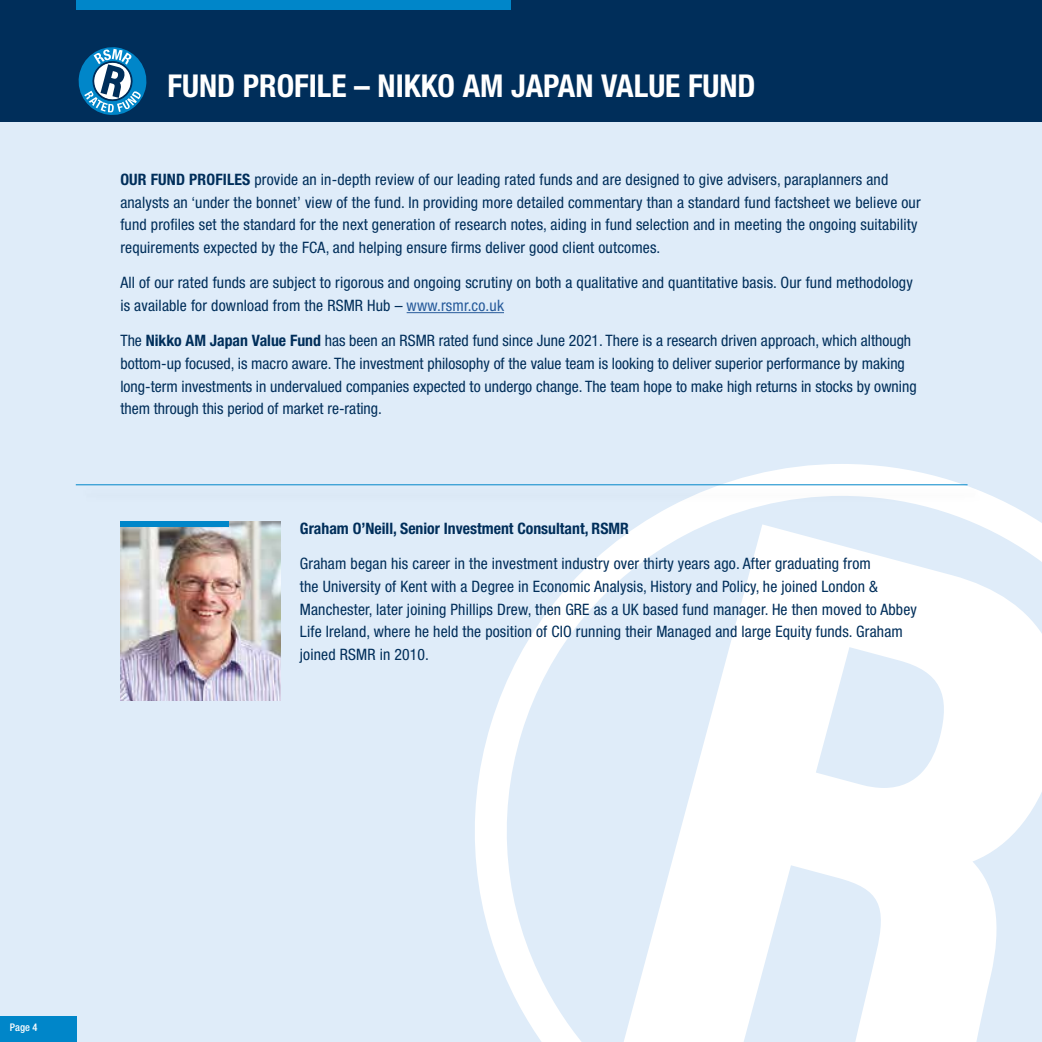
<style>
.page{position:relative;width:1042px;height:1042px;background:#dfecf9}
.page>*{position:absolute;margin:0;border:0;box-sizing:border-box;transform-origin:0 0}
.t1{font:700 condensed 31.5px "Helvetica Neue LT Std";color:#fff}
.t2{font:condensed 15.75px/22.8px "Helvetica Neue LT Std";letter-spacing:.01em;color:#002e5a}
.t3{font:700 condensed 15.75px "Helvetica Neue LT Std";color:#002e5a}
.t4{font:500 condensed 10.5px "Helvetica Neue LT Std";color:#fff}
.s1{font-weight:700}
.s2{color:#275b9b}
</style>
<div class="page">
<div style="left:0;top:0;width:1042px;height:121px;background:#002e5a"></div>
<svg style="left:475px;top:464px;width:567px;height:578px"></svg>
<svg style="left:622px;top:524px;width:420px;height:518px;fill:#fff"></svg>
<div style="left:76px;top:0;width:434px;height:10px;background:#0086c9"></div>
<svg style="left:78px;top:47px;width:69px;height:68px"></svg>
<hr style="left:407px;top:312px;width:97px;height:1px;background:#275b9b">
<div style="left:78px;top:484px;width:907px;height:21px;background:#1d1d1b;opacity:.4"></div>
<hr style="left:76px;top:484px;width:891px;height:1px;background:#0086c9">
<img style="left:120px;top:521px;width:160px;height:179px">
<div style="left:120px;top:521px;width:109px;height:6px;background:#0086c9"></div>
<div style="left:0;top:1016px;width:76px;height:26px;background:#0086c9"></div>
<h1 class="t1" style="left:168px;top:67px;width:589px">FUND PROFILE – NIKKO AM JAPAN VALUE FUND</h1>
<p class="t2" style="left:120px;top:168px;width:802px"><span class="s1">OUR FUND PROFILES</span> provide an in-depth review of our leading rated funds and are designed to give advisers, paraplanners and analysts an ‘under the bonnet’ view of the fund. In providing more detailed commentary than a standard fund factsheet we believe our fund profiles set the standard for the next generation of research notes, aiding in fund selection and in meeting the ongoing suitability requirements expected by the FCA, and helping ensure firms deliver good client outcomes.</p>
<p class="t2" style="left:120px;top:271px;width:794px">All of our rated funds are subject to rigorous and ongoing scrutiny on both a qualitative and quantitative basis. Our fund methodology is available for download from the RSMR Hub – <span class="s2">www.rsmr.co.uk</span></p>
<p class="t2" style="left:120px;top:329px;width:798px">The <span class="s1">Nikko AM Japan Value Fund</span> has been an RSMR rated fund since June 2021. There is a research driven approach, which although bottom-up focused, is macro aware. The investment philosophy of the value team is looking to deliver superior performance by making long-term investments in undervalued companies expected to undergo change. The team hope to make high returns in stocks by owning them through this period of market re-rating.</p>
<p class="t3" style="left:300px;top:519px;width:331px">Graham O’Neill, Senior Investment Consultant, RSMR</p>
<p class="t2" style="left:300px;top:552px;width:618px">Graham began his career in the investment industry over thirty years ago. After graduating from<br>the University of Kent with a Degree in Economic Analysis, History and Policy, he joined London &amp; Manchester, later joining Phillips Drew, then GRE as a UK based fund manager. He then moved to Abbey Life Ireland, where he held the position of CIO running their Managed and large Equity funds. Graham joined RSMR in 2010.</p>
<p class="t4" style="left:10px;top:1021px;width:29px">Page 4</p>
</div>
